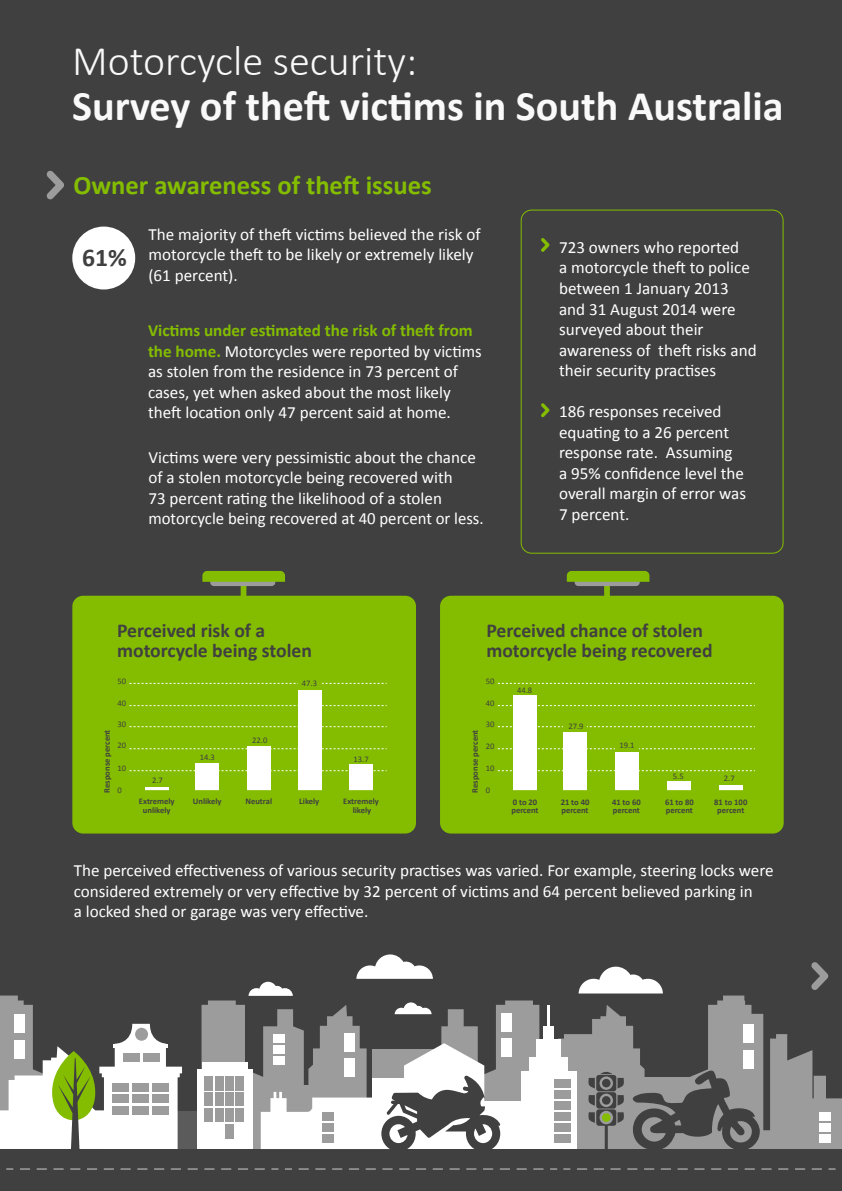
<style>
.page{position:relative;width:842px;height:1191px;background:#fff}
.page>*{position:absolute;margin:0;border:0;box-sizing:border-box;transform-origin:0 0}
.t1{font:700 42.2px "Calibri";color:#f9f9fa}
.t2{font:300 42.2px "Calibri";color:#f9f9fa}
.t3{font:700 26.6px "Calibri";color:#84bd00}
.t4{font:700 25.6px "Calibri";color:#404041}
.t5{font:700 19.7px/20px "Calibri";color:#404041}
.t6{font:17.1px/20.5px "Calibri";color:#fff}
.t7{font:700 8.6px/8px "Calibri";color:#404041}
.t8{font:8.6px "Calibri";color:#404041}
.s1{font-weight:700;color:#84bd00}
</style>
<div class="page">
<div style="left:0;top:0;width:842px;height:1158px;background:#404041"></div>
<div style="left:440px;top:596px;width:344px;height:237px;background:#84bd00;border-radius:11px"></div>
<div style="left:72px;top:596px;width:344px;height:237px;background:#84bd00;border-radius:11px"></div>
<div style="left:74px;top:228px;width:59px;height:59px;background:#fff;border-radius:50%"></div>
<div style="left:72px;top:226px;width:63px;height:63px;border:4px solid #fff;border-radius:50%"></div>
<svg style="left:130px;top:748px;width:257px;height:1px"></svg>
<svg style="left:130px;top:770px;width:257px;height:1px"></svg>
<svg style="left:130px;top:705px;width:257px;height:1px"></svg>
<svg style="left:130px;top:726px;width:257px;height:1px"></svg>
<svg style="left:130px;top:683px;width:257px;height:1px"></svg>
<hr style="left:145px;top:787px;width:24px;height:4px;background:#fff">
<div style="left:195px;top:763px;width:24px;height:28px;background:#fff"></div>
<div style="left:247px;top:746px;width:24px;height:45px;background:#fff"></div>
<div style="left:298px;top:689px;width:24px;height:102px;background:#fff"></div>
<div style="left:349px;top:764px;width:23px;height:27px;background:#fff"></div>
<hr style="left:131px;top:790px;width:256px;height:3px;background:#84bd00">
<svg style="left:498px;top:748px;width:257px;height:1px"></svg>
<svg style="left:498px;top:770px;width:257px;height:1px"></svg>
<svg style="left:498px;top:705px;width:257px;height:1px"></svg>
<svg style="left:498px;top:726px;width:257px;height:1px"></svg>
<svg style="left:498px;top:683px;width:257px;height:1px"></svg>
<div style="left:513px;top:695px;width:24px;height:96px;background:#fff"></div>
<div style="left:564px;top:731px;width:23px;height:60px;background:#fff"></div>
<div style="left:615px;top:751px;width:24px;height:40px;background:#fff"></div>
<div style="left:667px;top:781px;width:24px;height:10px;background:#fff"></div>
<div style="left:719px;top:785px;width:24px;height:6px;background:#fff"></div>
<hr style="left:499px;top:790px;width:256px;height:3px;background:#84bd00">
<svg style="left:202px;top:571px;width:83px;height:25px"></svg>
<svg style="left:567px;top:571px;width:82px;height:25px"></svg>
<div style="left:521px;top:210px;width:262px;height:343px;border:1px solid #84bd00;border-radius:10px"></div>
<div style="left:298px;top:677px;width:24px;height:12px;background:#84bd00"></div>
<div style="left:564px;top:719px;width:23px;height:12px;background:#84bd00"></div>
<div style="left:616px;top:739px;width:23px;height:12px;background:#84bd00"></div>
<svg style="left:558px;top:995px;width:284px;height:154px"></svg>
<svg style="left:579px;top:966px;width:84px;height:27px"></svg>
<div style="left:743px;top:1024px;width:10px;height:19px;background:#fff"></div>
<div style="left:743px;top:1050px;width:10px;height:18px;background:#fff"></div>
<div style="left:536px;top:1039px;width:25px;height:20px;background:#fff"></div>
<div style="left:529px;top:1057px;width:39px;height:20px;background:#fff"></div>
<svg style="left:557px;top:1077px;width:6px;height:67px"></svg>
<div style="left:554px;top:1079px;width:17px;height:8px;background:#9c9c9c"></div>
<div style="left:554px;top:1090px;width:17px;height:8px;background:#9c9c9c"></div>
<div style="left:554px;top:1101px;width:17px;height:8px;background:#9c9c9c"></div>
<div style="left:554px;top:1112px;width:17px;height:8px;background:#9c9c9c"></div>
<div style="left:554px;top:1123px;width:17px;height:8px;background:#9c9c9c"></div>
<div style="left:554px;top:1134px;width:17px;height:8px;background:#9c9c9c"></div>
<div style="left:554px;top:1144px;width:17px;height:9px;background:#fff"></div>
<div style="left:0;top:1149px;width:842px;height:42px;background:#404041"></div>
<svg style="left:811px;top:962px;width:17px;height:28px"></svg>
<svg style="left:563px;top:1069px;width:272px;height:101px"></svg>
<div style="left:819px;top:1112px;width:12px;height:8px;background:#fff"></div>
<div style="left:819px;top:1123px;width:12px;height:8px;background:#fff"></div>
<div style="left:819px;top:1134px;width:12px;height:8px;background:#fff"></div>
<svg style="left:0;top:954px;width:557px;height:216px"></svg>
<svg style="left:541px;top:238px;width:9px;height:14px"></svg>
<svg style="left:541px;top:403px;width:9px;height:14px"></svg>
<svg style="left:46px;top:170px;width:18px;height:29px"></svg>
<h1 class="t2" style="left:72px;top:35px;width:347px">Motorcycle security:</h1>
<h1 class="t1" style="left:72px;top:79px;width:713px">Survey of theft victims in South Australia</h1>
<h2 class="t3" style="left:73px;top:168px;width:360px">Owner awareness of theft issues</h2>
<p class="t6" style="left:148px;top:224px;width:334px">The majority of theft victims believed the risk of motorcycle theft to be likely or extremely likely (61 percent).</p>
<h3 class="t4" style="left:82px;top:241px;width:46px">61%</h3>
<p class="t6" style="left:148px;top:320px;width:335px"><span class="s1">Victims under estimated the risk of theft from the home.</span> Motorcycles were reported by victims as stolen from the residence in 73 percent of cases, yet when asked about the most likely theft location only 47 percent said at home.</p>
<p class="t6" style="left:148px;top:447px;width:337px">Victims were very pessimistic about the chance of a stolen motorcycle being recovered with<br>73 percent rating the likelihood of a stolen motorcycle being recovered at 40 percent or less.</p>
<p class="t6" style="left:559px;top:237px;width:199px">723 owners who reported<br>a motorcycle theft to police between 1 January 2013 and 31 August 2014 were surveyed about their awareness of theft risks and their security practises</p>
<p class="t6" style="left:559px;top:401px;width:188px">186 responses received equating to a 26 percent response rate. Assuming<br>a 95% confidence level the overall margin of error was<br>7 percent.</p>
<p class="t5" style="left:117px;top:620px;width:196px">Perceived risk of a motorcycle being stolen</p>
<p class="t5" style="left:486px;top:620px;width:228px">Perceived chance of stolen motorcycle being recovered</p>
<p class="t8" style="left:117px;top:676px;width:10px">50</p>
<p class="t8" style="left:117px;top:718px;width:10px">30</p>
<p class="t8" style="left:117px;top:762px;width:10px">10</p>
<p class="t8" style="left:117px;top:697px;width:10px">40</p>
<p class="t7" style="left:103px;top:792px;width:64px;rotate:-90deg">Response percent</p>
<p class="t8" style="left:117px;top:740px;width:10px">20</p>
<p class="t8" style="left:117px;top:784px;width:6px">0</p>
<p class="t8" style="left:152px;top:775px;width:12px">2.7</p>
<p class="t8" style="left:200px;top:751px;width:17px">14.3</p>
<p class="t8" style="left:252px;top:735px;width:17px">22.0</p>
<p class="t8" style="left:302px;top:678px;width:17px">47.3</p>
<p class="t8" style="left:354px;top:753px;width:17px">13.7</p>
<p class="t8" style="left:486px;top:676px;width:10px">50</p>
<p class="t8" style="left:486px;top:718px;width:10px">30</p>
<p class="t8" style="left:486px;top:762px;width:10px">10</p>
<p class="t8" style="left:486px;top:697px;width:10px">40</p>
<p class="t7" style="left:471px;top:792px;width:64px;rotate:-90deg">Response percent</p>
<p class="t8" style="left:486px;top:741px;width:10px">20</p>
<p class="t8" style="left:486px;top:784px;width:6px">0</p>
<p class="t8" style="left:517px;top:684px;width:17px">44.8</p>
<p class="t8" style="left:568px;top:720px;width:17px">27.9</p>
<p class="t8" style="left:619px;top:740px;width:17px">19.1</p>
<p class="t8" style="left:673px;top:771px;width:12px">5.5</p>
<p class="t8" style="left:724px;top:773px;width:12px">2.7</p>
<p class="t7" style="left:139px;top:797px;width:37px;line-height:9px;text-align:center">Extremely unlikely</p>
<p class="t7" style="left:193px;top:797px;width:30px">Unlikely</p>
<p class="t7" style="left:245px;top:797px;width:28px">Neutral</p>
<p class="t7" style="left:299px;top:797px;width:22px">Likely</p>
<p class="t7" style="left:343px;top:797px;width:37px;line-height:9px;text-align:center">Extremely likely</p>
<p class="t7" style="left:511px;top:798px;width:29px">0 to 20 percent</p>
<p class="t7" style="left:561px;top:798px;width:30px">21 to 40 percent</p>
<p class="t7" style="left:612px;top:798px;width:30px">41 to 60 percent</p>
<p class="t7" style="left:665px;top:798px;width:30px">61 to 80 percent</p>
<p class="t7" style="left:714px;top:798px;width:35px;text-align:center">81 to 100 percent</p>
<p class="t6" style="left:74px;top:860px;width:701px">The perceived effectiveness of various security practises was varied. For example, steering locks were considered extremely or very effective by 32 percent of victims and 64 percent believed parking in<br>a locked shed or garage was very effective.</p>
</div>
